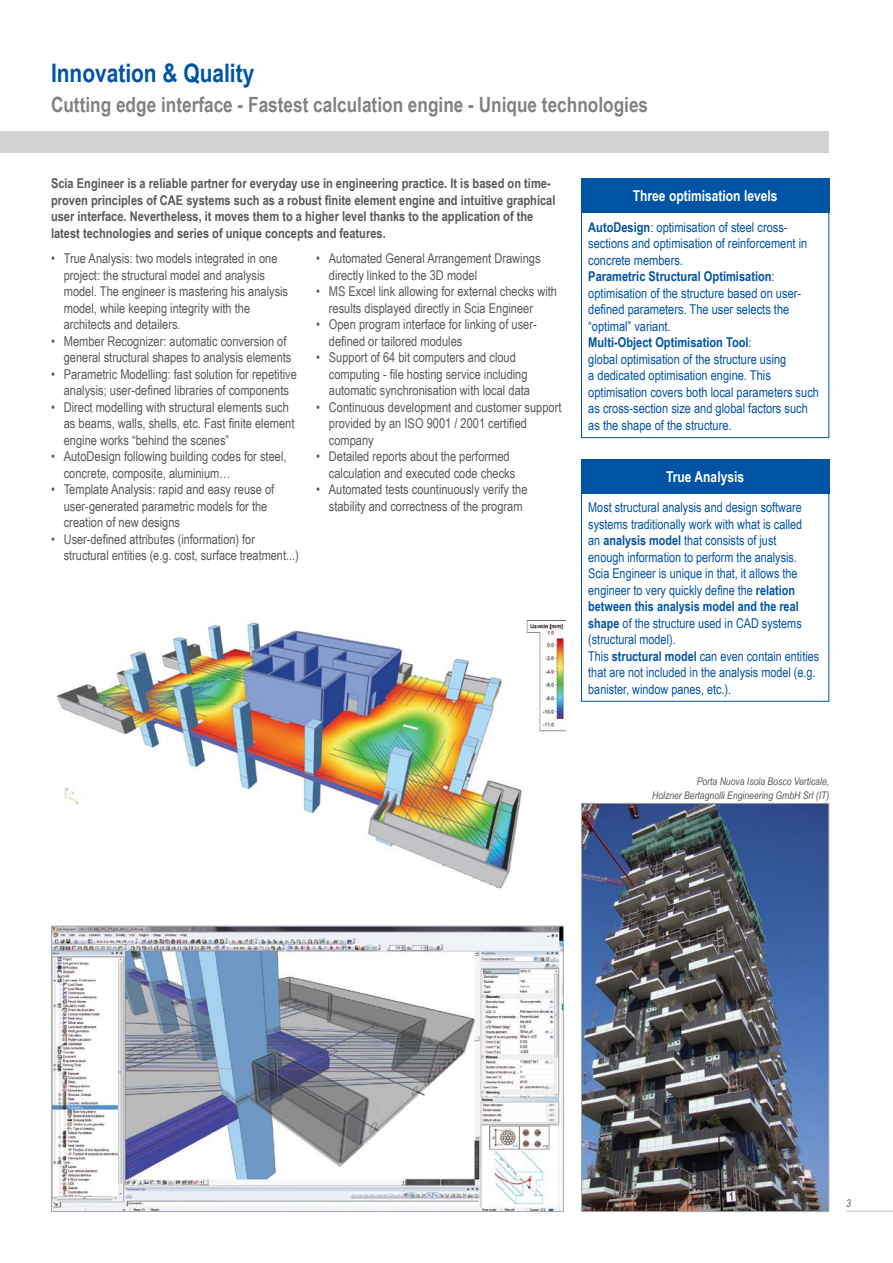
<style>
.page{position:relative;width:893px;height:1263px;background:#fff}
.page>*{position:absolute;margin:0;border:0;box-sizing:border-box;transform-origin:0 0}
.t1{font:700 25.5px "Arial Narrow";color:#0054a6}
.t2{font:700 21px "Arial Narrow";color:#808285}
.t3{font:700 15px "Arial Narrow";color:#fff}
.t4{font:13.5px/16.5px "Arial Narrow";color:#58595b}
.t5{font:13.5px/16.5px "Arial Narrow";color:#0054a6}
.t6{font:700 13.5px/16.5px "Arial Narrow";color:#58595b}
.t7{font:italic 10.5px/13.5px "Arial Narrow";color:#58595b;text-align:right}
.s1{font-weight:700}
</style>
<div class="page">
<div style="left:0;top:132px;width:829px;height:21px;background:#d1d3d4"></div>
<hr style="left:846px;top:1210px;width:47px;height:2px;background:#d1d3d4">
<div style="left:581px;top:459px;width:248px;height:243px;border:1px solid #0054a6"></div>
<div style="left:581px;top:459px;width:248px;height:34px;background:#0054a6"></div>
<div style="left:581px;top:179px;width:248px;height:259px;border:1px solid #0054a6"></div>
<div style="left:581px;top:179px;width:248px;height:34px;background:#0054a6"></div>
<img style="left:56px;top:621px;width:509px;height:268px">
<img style="left:583px;top:805px;width:244px;height:405px">
<div style="left:581px;top:803px;width:248px;height:409px;border:1px solid #a7a9ac"></div>
<img style="left:53px;top:928px;width:509px;height:282px">
<div style="left:51px;top:926px;width:513px;height:286px;border:1px solid #a7a9ac"></div>
<h1 class="t1" style="left:51px;top:54px;width:205px">Innovation &amp; Quality</h1>
<h2 class="t2" style="left:51px;top:89px;width:599px">Cutting edge interface - Fastest calculation engine - Unique technologies</h2>
<p class="t6" style="left:51px;top:175px;width:506px">Scia Engineer is a reliable partner for everyday use in engineering practice. It is based on time&shy;proven principles of CAE systems such as a robust finite element engine and intuitive graphical user interface. Nevertheless, it moves them to a higher level thanks to the application of the latest technologies and series of unique concepts and features.</p>
<p class="t4" style="left:64px;top:250px;width:226px;text-indent:-13px">• True Analysis: two models integrated in one project: the structural model and analysis model. The engineer is mastering his analysis model, while keeping integrity with the architects and detailers.</p>
<p class="t4" style="left:64px;top:332px;width:229px;text-indent:-13px">• Member Recognizer: automatic conversion of general structural shapes to analysis elements</p>
<p class="t4" style="left:51px;top:365px;width:247px;text-align:center">• Parametric Modelling: fast solution for repetitive analysis; user-defined libraries of components</p>
<p class="t4" style="left:64px;top:398px;width:232px;text-indent:-13px">• Direct modelling with structural elements such as beams, walls, shells, etc. Fast finite element engine works “behind the scenes”</p>
<p class="t4" style="left:64px;top:448px;width:224px;text-indent:-13px">• AutoDesign following building codes for steel, concrete, composite, aluminium…</p>
<p class="t4" style="left:64px;top:481px;width:212px;text-indent:-13px">• Template Analysis: rapid and easy reuse of user-generated parametric models for the creation of new designs</p>
<p class="t4" style="left:64px;top:530px;width:237px;text-indent:-13px">• User-defined attributes (information) for structural entities (e.g. cost, surface treatment...)</p>
<p class="t4" style="left:329px;top:250px;width:213px;text-indent:-13px">• Automated General Arrangement Drawings directly linked to the 3D model</p>
<p class="t4" style="left:329px;top:283px;width:230px;text-indent:-13px">• MS Excel link allowing for external checks with results displayed directly in Scia Engineer</p>
<p class="t4" style="left:329px;top:316px;width:209px;text-indent:-13px">• Open program interface for linking of user&shy;defined or tailored modules</p>
<p class="t4" style="left:329px;top:349px;width:203px;text-indent:-13px">• Support of 64 bit computers and cloud computing - file hosting service including automatic synchronisation with local data</p>
<p class="t4" style="left:329px;top:398px;width:234px;text-indent:-13px">• Continuous development and customer support provided by an ISO 9001 / 2001 certified company</p>
<p class="t4" style="left:329px;top:448px;width:188px;text-indent:-13px">• Detailed reports about the performed calculation and executed code checks</p>
<p class="t4" style="left:316px;top:481px;width:213px;text-align:center">• Automated tests countinuously verify the stability and correctness of the program</p>
<p class="t3" style="left:633px;top:184px;width:146px">Three optimisation levels</p>
<p class="t5" style="left:588px;top:218px;width:232px"><span class="s1">AutoDesign</span>: optimisation of steel cross&shy;sections and optimisation of reinforcement in concrete members.<br><span class="s1">Parametric Structural Optimisation</span>: optimisation of the structure based on user&shy;defined parameters. The user selects the “optimal” variant.<br><span class="s1">Multi-Object Optimisation Tool</span>:<br>global optimisation of the structure using<br>a dedicated optimisation engine. This optimisation covers both local parameters such as cross-section size and global factors such as the shape of the structure.</p>
<p class="t3" style="left:666px;top:465px;width:79px">True Analysis</p>
<p class="t5" style="left:588px;top:499px;width:232px">Most structural analysis and design software systems traditionally work with what is called<br>an <span class="s1">analysis model</span> that consists of just<br>enough information to perform the analysis.<br>Scia Engineer is unique in that, it allows the engineer to very quickly define the <span class="s1">relation between this analysis model and the real shape</span> of the structure used in CAD systems (structural model).<br>This <span class="s1">structural model</span> can even contain entities that are not included in the analysis model (e.g. banister, window panes, etc.).</p>
<p class="t7" style="left:652px;top:774px;width:179px">Porta Nuova Isola Bosco Verticale,<br>Holzner Bertagnolli Engineering GmbH Srl (IT)</p>
<p class="t7" style="left:846px;top:1196px;width:6px">3</p>
</div>
